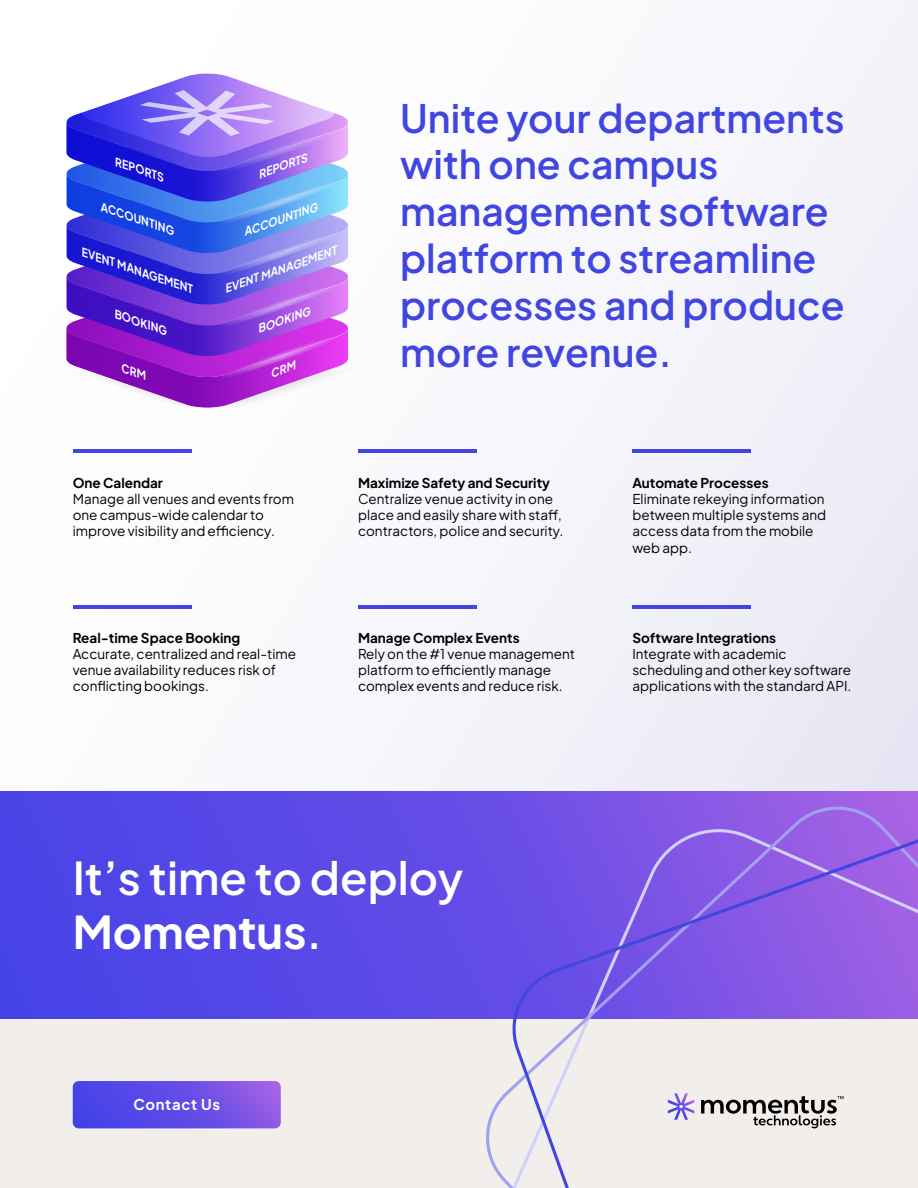
<style>
.page{position:relative;width:918px;height:1188px;background:#fff}
.page>*{position:absolute;margin:0;border:0;box-sizing:border-box;transform-origin:0 0}
.t1{font:600 45px/54px "Plus Jakarta Sans";color:#fff}
.t2{font:600 39px/46.8px "Plus Jakarta Sans";color:#4146e0}
.t3{font:700 14.7px "Plus Jakarta Sans";letter-spacing:.05em;color:#fff}
.t4{font:13.5px/16.2px "Plus Jakarta Sans";color:#000}
.t5{font:700 13.5px "Plus Jakarta Sans";color:#000}
.t6{font:italic 700 11.4px "Plus Jakarta Sans";color:#fff}
.s1{font-weight:700}
</style>
<div class="page">
<div style="left:0;top:0;width:918px;height:807px;background:#f7f7fb"></div>
<div style="left:0;top:791px;width:918px;height:397px;background:linear-gradient(to right,#3d41e8,#a060e4)"></div>
<hr style="left:73px;top:449px;width:119px;height:4px;background:#4146e0">
<hr style="left:73px;top:605px;width:119px;height:4px;background:#4146e0">
<hr style="left:358px;top:449px;width:119px;height:4px;background:#4146e0">
<hr style="left:358px;top:605px;width:119px;height:4px;background:#4146e0">
<hr style="left:632px;top:449px;width:119px;height:4px;background:#4146e0">
<hr style="left:632px;top:605px;width:119px;height:4px;background:#4146e0">
<div style="left:0;top:1020px;width:918px;height:168px;background:#f2eeec"></div>
<svg style="left:73px;top:1081px;width:208px;height:47px;background:#664de6"></svg>
<svg style="left:481px;top:802px;width:437px;height:386px"></svg>
<svg style="left:510px;top:830px;width:408px;height:358px"></svg>
<svg style="left:66px;top:73px;width:282px;height:335px;background:#8669e3"></svg>
<p class="t6" style="left:120px;top:153px;width:53px;rotate:19deg">REPORTS</p>
<p class="t6" style="left:255px;top:166px;width:53px;rotate:-19deg">REPORTS</p>
<p class="t6" style="left:105px;top:198px;width:79px;rotate:19deg">ACCOUNTING</p>
<p class="t6" style="left:241px;top:223px;width:79px;rotate:-19deg">ACCOUNTING</p>
<p class="t6" style="left:86px;top:243px;width:119px;rotate:19deg">EVENT MANAGEMENT</p>
<p class="t6" style="left:221px;top:280px;width:120px;rotate:-19deg">EVENT MANAGEMENT</p>
<p class="t6" style="left:119px;top:305px;width:57px;rotate:19deg">BOOKING</p>
<p class="t6" style="left:254px;top:320px;width:57px;rotate:-19deg">BOOKING</p>
<h2 class="t2" style="left:400px;top:91px;width:446px">Unite your departments with one campus management software platform to streamline processes and produce more revenue.</h2>
<p class="t5" style="left:73px;top:472px;width:92px">One Calendar</p>
<p class="t4" style="left:73px;top:490px;width:223px">Manage all venues and events from one campus-wide calendar to improve visibility and efficiency.</p>
<p class="t5" style="left:73px;top:626px;width:169px">Real-time Space Booking</p>
<p class="t4" style="left:73px;top:644px;width:225px">Accurate, centralized and real-time venue availability reduces risk of conflicting bookings.</p>
<p class="t5" style="left:358px;top:472px;width:194px">Maximize Safety and Security</p>
<p class="t4" style="left:358px;top:490px;width:207px">Centralize venue activity in one place and easily share with staff, contractors, police and security.</p>
<p class="t5" style="left:358px;top:626px;width:163px">Manage Complex Events</p>
<p class="t4" style="left:358px;top:644px;width:219px">Rely on the #1 venue management platform to efficiently manage complex events and reduce risk.</p>
<p class="t5" style="left:632px;top:472px;width:138px">Automate Processes</p>
<p class="t4" style="left:632px;top:490px;width:195px">Eliminate rekeying information between multiple systems and access data from the mobile web app.</p>
<p class="t5" style="left:632px;top:626px;width:145px">Software Integrations</p>
<p class="t4" style="left:632px;top:644px;width:221px">Integrate with academic scheduling and other key software applications with the standard API.</p>
<h1 class="t1" style="left:73px;top:847px;width:392px">It’s time to deploy<br><span class="s1">Momentus</span>.</h1>
<p class="t3" style="left:133px;top:1092px;width:88px">Contact Us</p>
</div>
